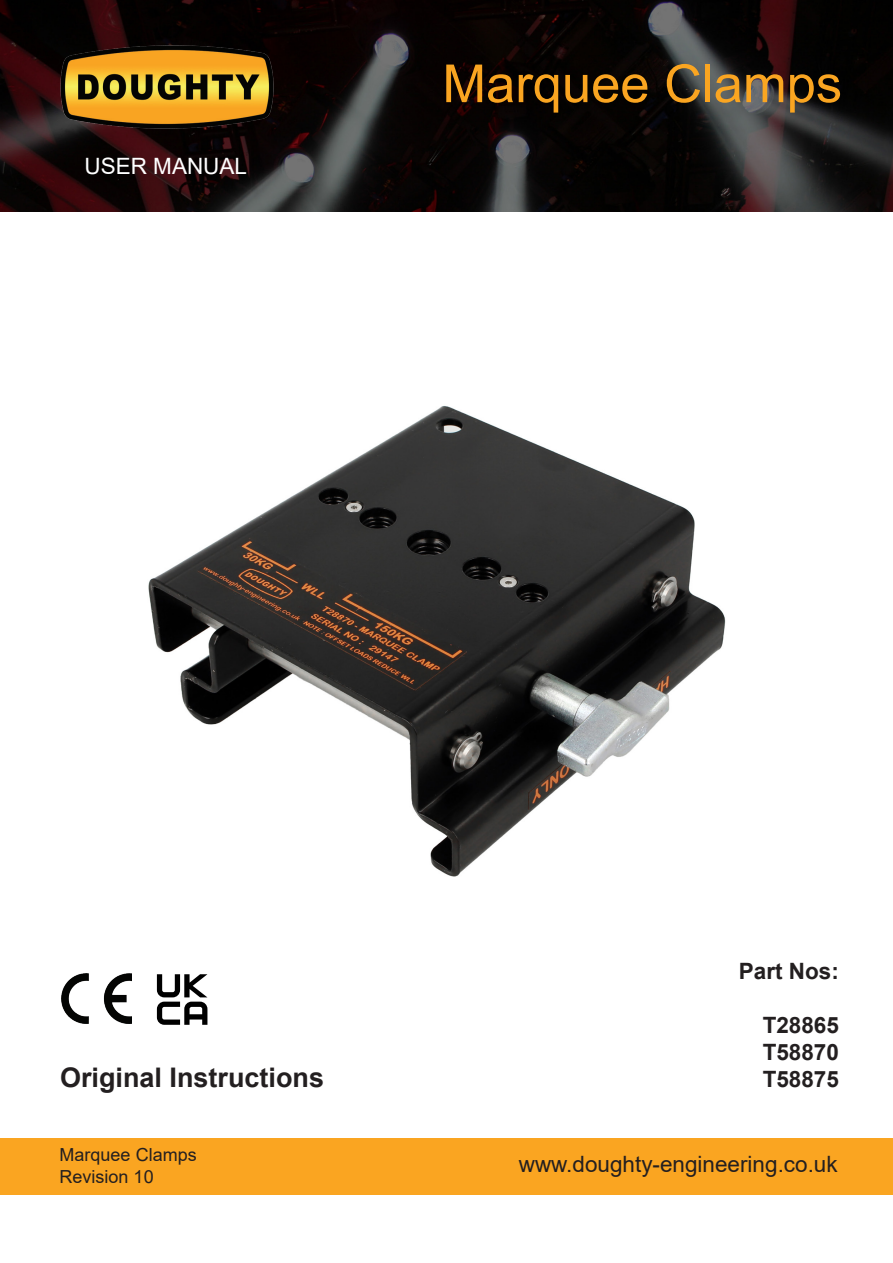
<style>
.page{position:relative;width:893px;height:1263px;background:#fff}
.page>*{position:absolute;margin:0;border:0;box-sizing:border-box;transform-origin:0 0}
.t1{font:52.5px "Arial";color:#faa521}
.t2{font:700 27px "Arial";color:#231f20}
.t3{font:22.5px "Arial";color:#231f20}
.t4{font:700 22.5px "Arial";color:#231f20}
.t5{font:22.5px "Arial";color:#fff}
.t6{font:18px "Arial";color:#231f20}
</style>
<div class="page">
<div style="left:0;top:1138px;width:893px;height:57px;background:#faa521"></div>
<img style="left:61px;top:973px;width:70px;height:50px">
<img style="left:148px;top:406px;width:578px;height:471px">
<img style="left:0;top:1px;width:893px;height:210px">
<img style="left:61px;top:45px;width:213px;height:83px">
<svg style="left:157px;top:974px;width:50px;height:51px"></svg>
<p class="t5" style="left:85px;top:151px;width:164px">USER MANUAL</p>
<p class="t1" style="left:442px;top:48px;width:401px">Marquee Clamps</p>
<p class="t2" style="left:60px;top:1059px;width:266px">Original Instructions</p>
<p class="t6" style="left:60px;top:1142px;width:139px">Marquee Clamps</p>
<p class="t6" style="left:60px;top:1164px;width:96px">Revision 10</p>
<p class="t4" style="left:739px;top:955px;width:102px">Part Nos:</p>
<p class="t4" style="left:763px;top:1009px;width:78px">T28865</p>
<p class="t4" style="left:763px;top:1036px;width:78px">T58870</p>
<p class="t4" style="left:763px;top:1063px;width:78px">T58875</p>
<p class="t3" style="left:519px;top:1148px;width:320px">www.doughty-engineering.co.uk</p>
</div>
